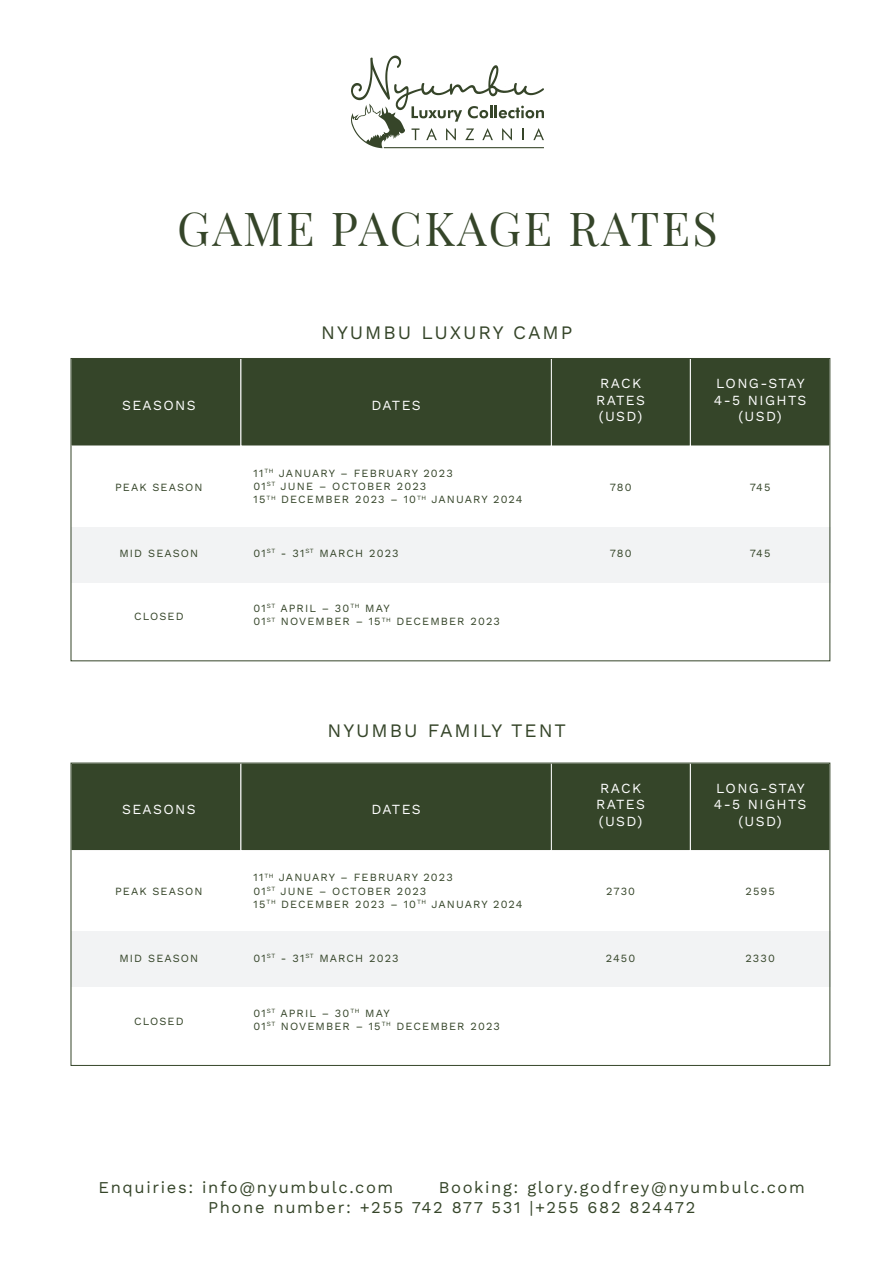
<style>
.page{position:relative;width:895px;height:1265px;background:#fff}
.page>*{position:absolute;margin:0;border:0;box-sizing:border-box;transform-origin:0 0}
.t1{font:46.65px "Playfair Display";letter-spacing:.05em;color:#354529}
.t2{font:19.05px "Work Sans";letter-spacing:.1em;color:#354529}
.t3{font:16.5px/19.8px "Work Sans";letter-spacing:.1em;color:#354529}
.t4{font:13.95px/16.6px "Work Sans";letter-spacing:.1em;color:#fff}
.t5{font:10.95px/13.2px "Work Sans";letter-spacing:.1em;color:#354529}
</style>
<div class="page">
<div style="left:71px;top:527px;width:759px;height:55px;background:#f2f3f4"></div>
<div style="left:71px;top:358px;width:170px;height:88px;background:#354529"></div>
<div style="left:550px;top:358px;width:140px;height:88px;background:#354529"></div>
<div style="left:690px;top:358px;width:140px;height:88px;background:#354529"></div>
<div style="left:241px;top:358px;width:310px;height:88px;background:#354529"></div>
<svg style="left:351px;top:56px;width:193px;height:92px"></svg>
<div style="left:71px;top:931px;width:759px;height:56px;background:#f2f3f4"></div>
<div style="left:71px;top:762px;width:170px;height:88px;background:#354529"></div>
<div style="left:550px;top:762px;width:140px;height:88px;background:#354529"></div>
<div style="left:690px;top:762px;width:140px;height:88px;background:#354529"></div>
<div style="left:241px;top:762px;width:310px;height:88px;background:#354529"></div>
<h1 class="t1" style="left:177px;top:192px;width:542px">GAME PACKAGE RATES</h1>
<p class="t4" style="left:122px;top:396px;width:75px">SEASONS</p>
<p class="t5" style="left:115px;top:480px;width:89px">PEAK SEASON</p>
<h2 class="t2" style="left:321px;top:318px;width:253px">NYUMBU LUXURY CAMP</h2>
<p class="t4" style="left:371px;top:396px;width:51px">DATES</p>
<p class="t5" style="left:253px;top:466px;width:270px">11<sup>TH</sup> JANUARY – FEBRUARY 2023<br>01<sup>ST</sup> JUNE – OCTOBER 2023<br>15<sup>TH</sup> DECEMBER 2023 – 10<sup>TH</sup> JANUARY 2024</p>
<p class="t4" style="left:596px;top:374px;width:50px">RACK<br>RATES (USD)</p>
<p class="t5" style="left:609px;top:480px;width:23px">780</p>
<p class="t4" style="left:713px;top:374px;width:94px;text-align:center">LONG-STAY<br>4-5 NIGHTS (USD)</p>
<p class="t5" style="left:749px;top:480px;width:22px">745</p>
<p class="t5" style="left:119px;top:546px;width:80px">MID SEASON</p>
<p class="t5" style="left:253px;top:546px;width:146px">01<sup>ST</sup> - 31<sup>ST</sup> MARCH 2023</p>
<p class="t5" style="left:609px;top:546px;width:23px">780</p>
<p class="t5" style="left:749px;top:546px;width:22px">745</p>
<p class="t5" style="left:134px;top:609px;width:51px">CLOSED</p>
<p class="t5" style="left:253px;top:601px;width:248px">01<sup>ST</sup> APRIL – 30<sup>TH</sup> MAY<br>01<sup>ST</sup> NOVEMBER – 15<sup>TH</sup> DECEMBER 2023</p>
<p class="t4" style="left:122px;top:800px;width:75px">SEASONS</p>
<p class="t5" style="left:115px;top:884px;width:89px">PEAK SEASON</p>
<h2 class="t2" style="left:327px;top:715px;width:240px">NYUMBU FAMILY TENT</h2>
<p class="t4" style="left:371px;top:800px;width:51px">DATES</p>
<p class="t5" style="left:253px;top:870px;width:270px">11<sup>TH</sup> JANUARY – FEBRUARY 2023<br>01<sup>ST</sup> JUNE – OCTOBER 2023<br>15<sup>TH</sup> DECEMBER 2023 – 10<sup>TH</sup> JANUARY 2024</p>
<p class="t4" style="left:596px;top:779px;width:50px">RACK<br>RATES (USD)</p>
<p class="t5" style="left:606px;top:884px;width:30px">2730</p>
<p class="t4" style="left:713px;top:779px;width:94px;text-align:center">LONG-STAY<br>4-5 NIGHTS (USD)</p>
<p class="t5" style="left:745px;top:884px;width:31px">2595</p>
<p class="t5" style="left:119px;top:951px;width:80px">MID SEASON</p>
<p class="t5" style="left:253px;top:950px;width:147px">01<sup>ST</sup> - 31<sup>ST</sup> MARCH 2023</p>
<p class="t5" style="left:606px;top:951px;width:31px">2450</p>
<p class="t5" style="left:745px;top:951px;width:31px">2330</p>
<p class="t5" style="left:134px;top:1014px;width:51px">CLOSED</p>
<p class="t5" style="left:253px;top:1005px;width:248px">01<sup>ST</sup> APRIL – 30<sup>TH</sup> MAY<br>01<sup>ST</sup> NOVEMBER – 15<sup>TH</sup> DECEMBER 2023</p>
<h3 class="t3" style="left:98px;top:1177px;width:296px">Enquiries: info@nyumbulc.com</h3>
<h3 class="t3" style="left:208px;top:1177px;width:598px;text-indent:231px">Booking: glory.godfrey@nyumbulc.com<br>Phone number: +255 742 877 531 |+255 682 824472</h3>
</div>
